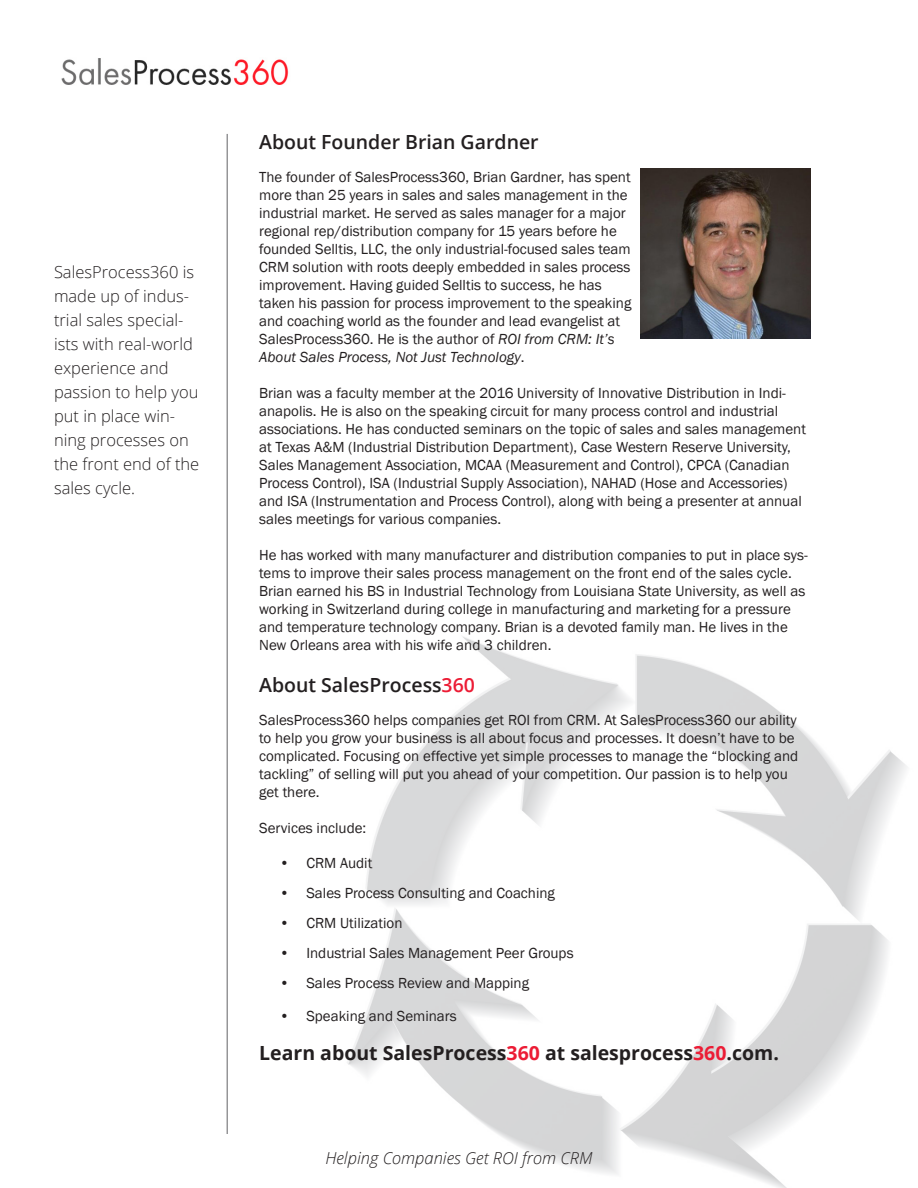
<style>
.page{position:relative;width:918px;height:1188px;background:#fff}
.page>*{position:absolute;margin:0;border:0;box-sizing:border-box;transform-origin:0 0}
.Subhead{font:700 19.5px "Open Sans";color:#231f20}
.Subhead-2{font:600 19.5px "Open Sans";color:#231f20}
.t1{font:300 16.5px/24px "Open Sans";color:#231f20}
.t2{font:italic 300 16.5px "Open Sans";color:#231f20}
.Body_Text{font:15px/18px "Franklin Gothic";color:#231f20}
.s1{font-style:italic}
.s2{color:#ec1c35}
</style>
<div class="page">
<img style="left:61px;top:58px;width:228px;height:27px">
<img style="left:347px;top:636px;width:560px;height:552px">
<hr style="left:227px;top:134px;width:1px;height:1000px;background:#636366">
<img style="left:640px;top:168px;width:170px;height:170px">
<p class="t1" style="left:54px;top:260px;width:147px">SalesProcess360 is made up of indus&shy;trial sales special&shy;ists with real-world experience and passion to help you put in place win&shy;ning processes on the front end of the sales cycle.</p>
<p class="Subhead-2" style="left:259px;top:128px;width:281px">About Founder Brian Gardner</p>
<p class="Body_Text" style="left:259px;top:168px;width:374px">The founder of SalesProcess360, Brian Gardner, has spent more than 25 years in sales and sales management in the industrial market. He served as sales manager for a major regional rep/distribution company for 15 years before he founded Selltis, LLC, the only industrial-focused sales team CRM solution with roots deeply embedded in sales process improvement. Having guided Selltis to success, he has taken his passion for process improvement to the speaking and coaching world as the founder and lead evangelist at SalesProcess360. He is the author of <span class="s1">ROI from CRM: It’s About Sales Process, Not Just Technology</span>.</p>
<p class="Body_Text" style="left:259px;top:384px;width:548px">Brian was a faculty member at the 2016 University of Innovative Distribution in Indi&shy;anapolis. He is also on the speaking circuit for many process control and industrial associations. He has conducted seminars on the topic of sales and sales management at Texas A&amp;M (Industrial Distribution Department), Case Western Reserve University, Sales Management Association, MCAA (Measurement and Control), CPCA (Canadian Process Control), ISA (Industrial Supply Association), NAHAD (Hose and Accessories) and ISA (Instrumentation and Process Control), along with being a presenter at annual sales meetings for various companies.</p>
<p class="Body_Text" style="left:259px;top:546px;width:550px">He has worked with many manufacturer and distribution companies to put in place sys&shy;tems to improve their sales process management on the front end of the sales cycle.<br>Brian earned his BS in Industrial Technology from Louisiana State University, as well as working in Switzerland during college in manufacturing and marketing for a pressure and temperature technology company. Brian is a devoted family man. He lives in the New Orleans area with his wife and 3 children.</p>
<p class="Subhead-2" style="left:259px;top:671px;width:217px">About SalesProcess<span class="s2">360</span></p>
<p class="Body_Text" style="left:259px;top:711px;width:541px">SalesProcess360 helps companies get ROI from CRM. At SalesProcess360 our ability to help you grow your business is all about focus and processes. It doesn’t have to be complicated. Focusing on effective yet simple processes to manage the “blocking and tackling” of selling will put you ahead of your competition. Our passion is to help you get there.</p>
<p class="Body_Text" style="left:259px;top:819px;width:109px">Services include:</p>
<p class="Body_Text" style="left:279px;top:854px;width:94px">• CRM Audit</p>
<p class="Body_Text" style="left:279px;top:884px;width:277px">• Sales Process Consulting and Coaching</p>
<p class="Body_Text" style="left:279px;top:914px;width:125px">• CRM Utilization</p>
<p class="Body_Text" style="left:279px;top:944px;width:296px">• Industrial Sales Management Peer Groups</p>
<p class="Body_Text" style="left:279px;top:974px;width:251px">• Sales Process Review and Mapping</p>
<p class="Body_Text" style="left:279px;top:1007px;width:179px">• Speaking and Seminars</p>
<p class="Subhead" style="left:259px;top:1039px;width:521px">Learn about SalesProcess<span class="s2">360</span> at salesprocess<span class="s2">360</span>.com.</p>
<p class="t2" style="left:325px;top:1147px;width:269px">Helping Companies Get ROI from CRM</p>
</div>
